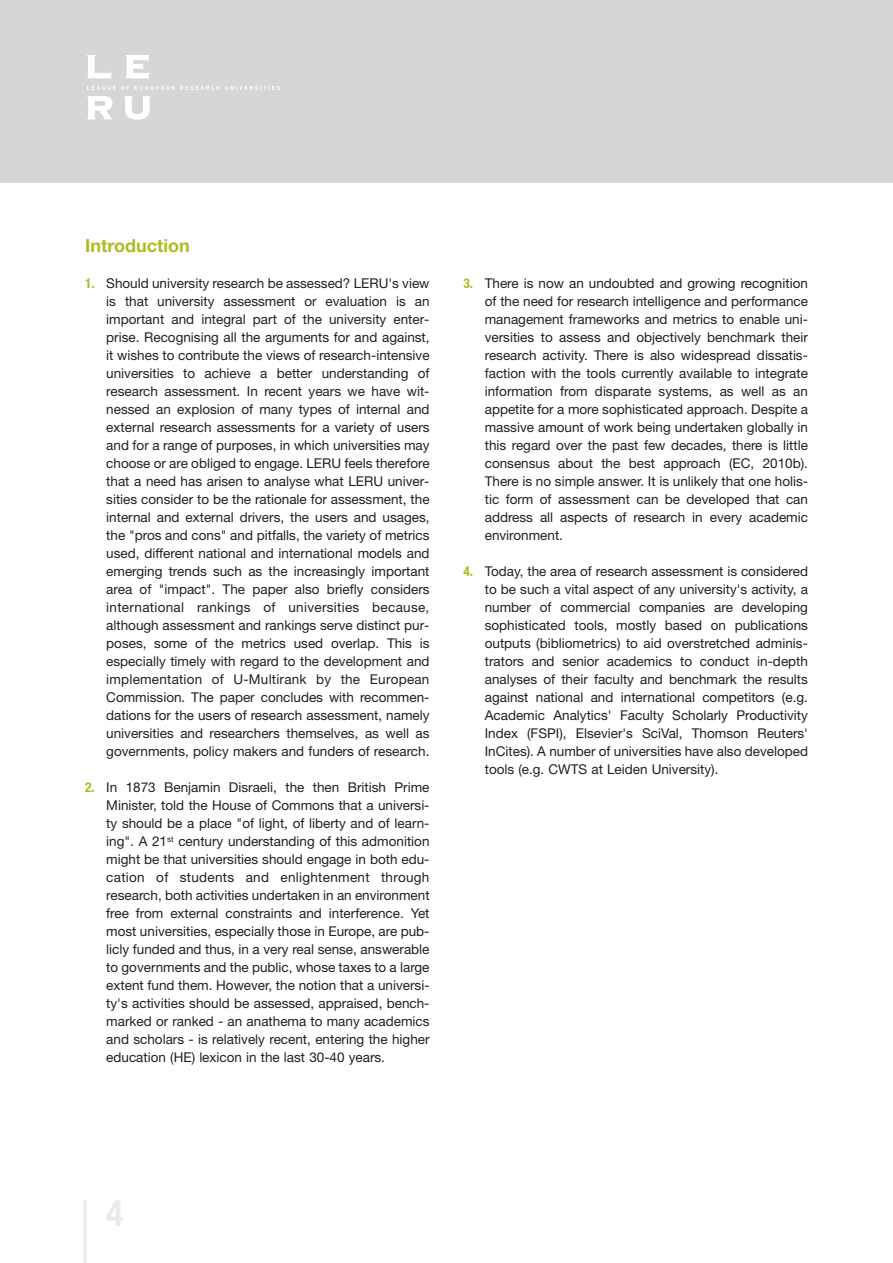
<style>
.page{position:relative;width:893px;height:1263px;background:#fff}
.page>*{position:absolute;margin:0;border:0;box-sizing:border-box;transform-origin:0 0}
.t1{font:700 condensed 36px "Helvetica Neue LT Std";color:#eaebec}
.t2{font:700 18px "Helvetica Neue LT Std";color:#aebc21}
.t3{font:13.5px/18px "Helvetica Neue LT Std";color:#231f20;text-align:justify}
.s1{font-weight:700;font-stretch:condensed;color:#aebc21}
</style>
<div class="page">
<div style="left:0;top:0;width:893px;height:183px;background:#d5d6d8"></div>
<hr style="left:84px;top:1200px;width:3px;height:63px;background:#eaebec">
<svg style="left:87px;top:86px;width:193px;height:4px"></svg>
<svg style="left:87px;top:55px;width:24px;height:24px"></svg>
<svg style="left:125px;top:54px;width:24px;height:25px"></svg>
<svg style="left:87px;top:96px;width:26px;height:23px"></svg>
<svg style="left:124px;top:96px;width:27px;height:24px"></svg>
<h2 class="t2" style="left:85px;top:239px;width:106px">Introduction</h2>
<p class="t3" style="left:106px;top:276px;width:325px;text-indent:-21px"><span class="s1">1.</span> Should university research be assessed? LERU's view is that university assessment or evaluation is an important and integral part of the university enter&shy;prise. Recognising all the arguments for and against, it wishes to contribute the views of research-intensive universities to achieve a better understanding of research assessment. In recent years we have wit&shy;nessed an explosion of many types of internal and external research assessments for a variety of users and for a range of purposes, in which universities may choose or are obliged to engage. LERU feels therefore that a need has arisen to analyse what LERU univer&shy;sities consider to be the rationale for assessment, the internal and external drivers, the users and usages, the "pros and cons" and pitfalls, the variety of metrics used, different national and international models and emerging trends such as the increasingly important area of "impact". The paper also briefly considers international rankings of universities because, although assessment and rankings serve distinct pur&shy;poses, some of the metrics used overlap. This is especially timely with regard to the development and implementation of U-Multirank by the European Commission. The paper concludes with recommen&shy;dations for the users of research assessment, namely universities and researchers themselves, as well as governments, policy makers and funders of research.</p>
<p class="t3" style="left:106px;top:780px;width:325px;text-indent:-21px"><span class="s1">2.</span> In 1873 Benjamin Disraeli, the then British Prime Minister, told the House of Commons that a universi&shy;ty should be a place "of light, of liberty and of learn&shy;ing". A 21<sup>st</sup> century understanding of this admonition might be that universities should engage in both edu&shy;cation of students and enlightenment through research, both activities undertaken in an environment free from external constraints and interference. Yet most universities, especially those in Europe, are pub&shy;licly funded and thus, in a very real sense, answerable to governments and the public, whose taxes to a large extent fund them. However, the notion that a universi&shy;ty's activities should be assessed, appraised, bench&shy;marked or ranked - an anathema to many academics and scholars - is relatively recent, entering the higher education (HE) lexicon in the last 30-40 years.</p>
<p class="t3" style="left:485px;top:276px;width:325px;text-indent:-21px"><span class="s1">3.</span> There is now an undoubted and growing recognition of the need for research intelligence and performance management frameworks and metrics to enable uni&shy;versities to assess and objectively benchmark their research activity. There is also widespread dissatis&shy;faction with the tools currently available to integrate information from disparate systems, as well as an appetite for a more sophisticated approach. Despite a massive amount of work being undertaken globally in this regard over the past few decades, there is little consensus about the best approach (EC, 2010b).<br>There is no simple answer. It is unlikely that one holis&shy;tic form of assessment can be developed that can address all aspects of research in every academic environment.</p>
<p class="t3" style="left:485px;top:564px;width:325px;text-indent:-21px"><span class="s1">4.</span> Today, the area of research assessment is considered to be such a vital aspect of any university's activity, a number of commercial companies are developing sophisticated tools, mostly based on publications outputs (bibliometrics) to aid overstretched adminis&shy;trators and senior academics to conduct in-depth analyses of their faculty and benchmark the results against national and international competitors (e.g.<br>Academic Analytics' Faculty Scholarly Productivity Index (FSPI), Elsevier's SciVal, Thomson Reuters' InCites). A number of universities have also developed tools (e.g. CWTS at Leiden University).</p>
<h1 class="t1" style="left:106px;top:1200px;width:19px">4</h1>
</div>
